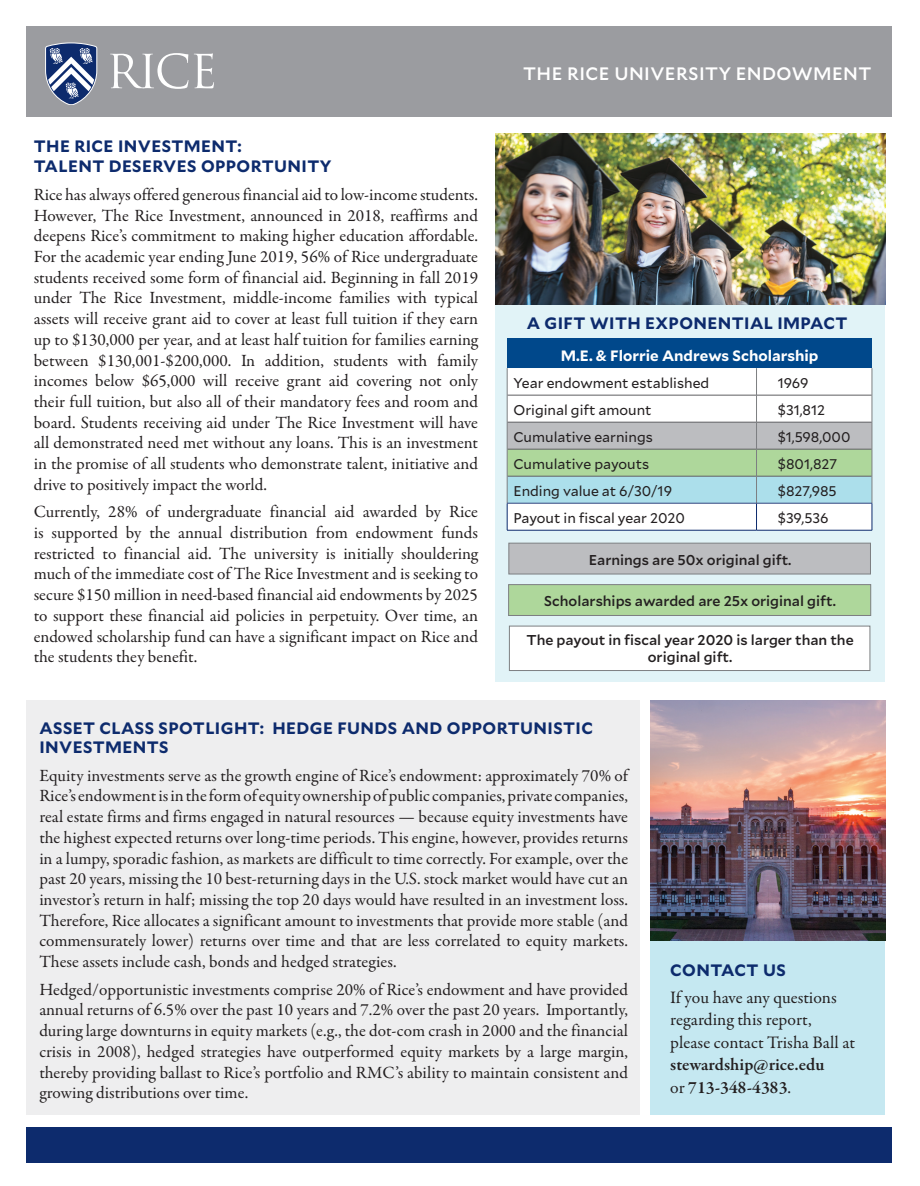
<style>
.page{position:relative;width:920px;height:1186px;background:#fff}
.page>*{position:absolute;margin:0;border:0;box-sizing:border-box;transform-origin:0 0}
.t1{font:500 18px "Mallory";letter-spacing:.025em;color:#fff}
.t2{font:17.7px/22.5px "Garamond Premr Pro";color:#231f20}
.t3{font:600 17.7px/22.5px "Garamond Premr Pro";letter-spacing:.005em;color:#231f20}
.t4{font:17.25px/20.7px "Garamond Premr Pro";color:#231f20;text-align:justify}
.t5{font:700 16.5px/20.7px "Mallory";letter-spacing:.025em;color:#0d2b6d}
.t6{font:700 15px "Mallory";color:#fff}
.t7{font:500 14.25px/17.1px "Mallory";color:#231f20;text-align:center}
.t8{font:14.1px "Mallory";color:#231f20}
.t9{font:13.95px "Mallory";color:#231f20}
.s1{font-weight:400}
</style>
<div class="page">
<div style="left:27px;top:700px;width:612px;height:414px;background:#eeeeef"></div>
<div style="left:650px;top:940px;width:234px;height:174px;background:#c5e8f1"></div>
<div style="left:26px;top:26px;width:865px;height:91px;background:#9b9ca0"></div>
<img style="left:650px;top:700px;width:234px;height:240px">
<div style="left:27px;top:1126px;width:864px;height:36px;background:#0d2b6d"></div>
<svg style="left:45px;top:43px;width:52px;height:62px"></svg>
<svg style="left:110px;top:53px;width:78px;height:36px"></svg>
<svg style="left:194px;top:53px;width:20px;height:35px"></svg>
<div style="left:495px;top:303px;width:389px;height:378px;background:#e1f3f7"></div>
<div style="left:508px;top:543px;width:362px;height:31px;background:#bcbdc0;border:1px solid #7d7f82"></div>
<div style="left:507px;top:339px;width:364px;height:29px;background:#00488b"></div>
<hr style="left:506px;top:530px;width:250px;height:1px;background:#0d2b6d">
<svg style="left:506px;top:368px;width:366px;height:162px"></svg>
<hr style="left:756px;top:530px;width:115px;height:1px;background:#0d2b6d">
<div style="left:509px;top:626px;width:360px;height:44px;background:#fff;border:1px solid #7d7f82"></div>
<div style="left:508px;top:584px;width:362px;height:31px;background:#aed79b;border:1px solid #7d7f82"></div>
<img style="left:495px;top:134px;width:389px;height:170px">
<p class="t5" style="left:34px;top:134px;width:299px">THE RICE INVESTMENT:<br>TALENT DESERVES OPPORTUNITY</p>
<p class="t4" style="left:34px;top:184px;width:445px">Rice has always offered generous financial aid to low-income students.<br>However, The Rice Investment, announced in 2018, reaffirms and deepens Rice’s commitment to making higher education affordable.<br>For the academic year ending June 2019, 56% of Rice undergraduate students received some form of financial aid. Beginning in fall 2019 under The Rice Investment, middle-income families with typical assets will receive grant aid to cover at least full tuition if they earn up to $130,000 per year, and at least half tuition for families earning between $130,001-$200,000. In addition, students with family incomes below $65,000 will receive grant aid covering not only their full tuition, but also all of their mandatory fees and room and board. Students receiving aid under The Rice Investment will have all demonstrated need met without any loans. This is an investment in the promise of all students who demonstrate talent, initiative and drive to positively impact the world.</p>
<p class="t4" style="left:34px;top:502px;width:445px">Currently, 28% of undergraduate financial aid awarded by Rice is supported by the annual distribution from endowment funds restricted to financial aid. The university is initially shouldering much of the immediate cost of The Rice Investment and is seeking to secure $150 million in need-based financial aid endowments by 2025 to support these financial aid policies in perpetuity. Over time, an endowed scholarship fund can have a significant impact on Rice and the students they benefit.</p>
<p class="t1" style="left:523px;top:60px;width:350px">THE RICE UNIVERSITY ENDOWMENT</p>
<p class="t5" style="left:526px;top:312px;width:322px">A GIFT WITH EXPONENTIAL IMPACT</p>
<p class="t6" style="left:560px;top:344px;width:259px">M.E. &amp; Florrie Andrews Scholarship</p>
<p class="t8" style="left:513px;top:373px;width:197px">Year endowment established</p>
<p class="t9" style="left:777px;top:373px;width:32px">1969</p>
<p class="t8" style="left:513px;top:400px;width:139px">Original gift amount</p>
<p class="t9" style="left:777px;top:400px;width:49px">$31,812</p>
<p class="t8" style="left:513px;top:427px;width:141px">Cumulative earnings</p>
<p class="t9" style="left:777px;top:427px;width:74px">$1,598,000</p>
<p class="t8" style="left:513px;top:454px;width:137px">Cumulative payouts</p>
<p class="t9" style="left:777px;top:454px;width:61px">$801,827</p>
<p class="t8" style="left:513px;top:481px;width:160px">Ending value at 6/30/19</p>
<p class="t9" style="left:777px;top:481px;width:60px">$827,985</p>
<p class="t8" style="left:513px;top:508px;width:173px">Payout in fiscal year 2020</p>
<p class="t9" style="left:777px;top:508px;width:52px">$39,536</p>
<p class="t7" style="left:588px;top:550px;width:204px">Earnings are 50x original gift.</p>
<p class="t7" style="left:544px;top:591px;width:293px">Scholarships awarded are 25x original gift.</p>
<p class="t7" style="left:526px;top:630px;width:328px">The payout in fiscal year 2020 is larger than the original gift.</p>
<p class="t5" style="left:39px;top:716px;width:555px;line-height:19.8px">ASSET CLASS SPOTLIGHT: HEDGE FUNDS AND OPPORTUNISTIC<br>INVESTMENTS</p>
<p class="t4" style="left:39px;top:765px;width:590px">Equity investments serve as the growth engine of Rice’s endowment: approximately 70% of Rice’s endowment is in the form of equity ownership of public companies, private companies, real estate firms and firms engaged in natural resources — because equity investments have the highest expected returns over long-time periods. This engine, however, provides returns in a lumpy, sporadic fashion, as markets are difficult to time correctly. For example, over the past 20 years, missing the 10 best-returning days in the U.S. stock market would have cut an investor’s return in half; missing the top 20 days would have resulted in an investment loss.<br>Therefore, Rice allocates a significant amount to investments that provide more stable (and commensurately lower) returns over time and that are less correlated to equity markets.<br>These assets include cash, bonds and hedged strategies.</p>
<p class="t4" style="left:39px;top:979px;width:590px">Hedged/opportunistic investments comprise 20% of Rice’s endowment and have provided annual returns of 6.5% over the past 10 years and 7.2% over the past 20 years. Importantly, during large downturns in equity markets (e.g., the dot-com crash in 2000 and the financial crisis in 2008), hedged strategies have outperformed equity markets by a large margin, thereby providing ballast to Rice’s portfolio and RMC’s ability to maintain consistent and growing distributions over time.</p>
<p class="t5" style="left:670px;top:958px;width:117px">CONTACT US</p>
<p class="t2" style="left:670px;top:986px;width:186px">If you have any questions regarding this report, please contact Trisha Ball at</p>
<p class="t3" style="left:670px;top:1053px;width:156px">stewardship@rice.edu <span class="s1">or</span> 713-348-4383<span class="s1">.</span></p>
</div>
